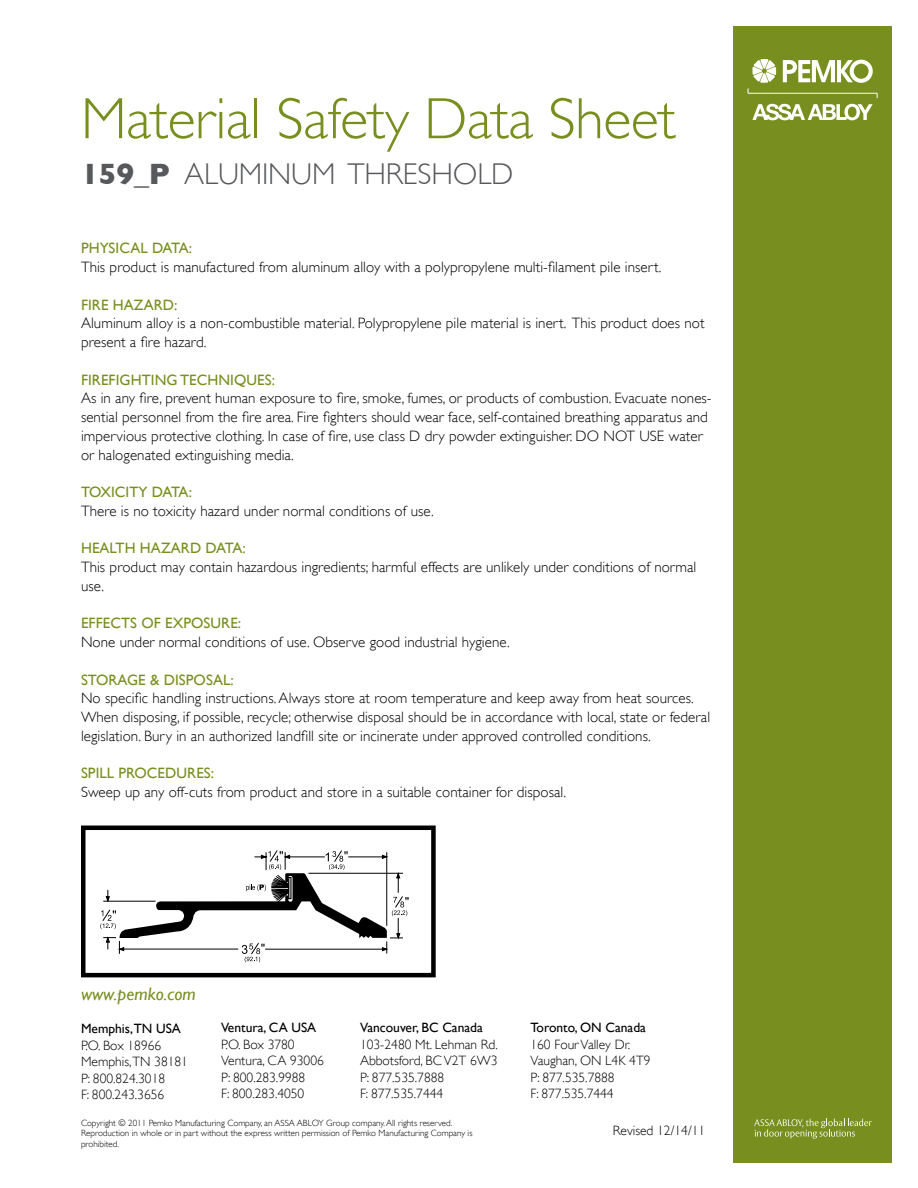
<style>
.page{position:relative;width:918px;height:1188px;background:#fff}
.page>*{position:absolute;margin:0;border:0;box-sizing:border-box;transform-origin:0 0}
.t1{font:300 58.5px "Gill Sans";letter-spacing:-.01em;color:#788e1e}
.t2{font:300 30px "Gill Sans";letter-spacing:-.005em;color:#57585b}
.t3{font:italic 18px "Gill Sans";letter-spacing:.005em;color:#788e1e}
.t4{font:300 15px/18.8px "Gill Sans";letter-spacing:.005em;color:#000}
.t5{font:15px "Gill Sans";letter-spacing:.005em;color:#788e1e}
.t6{font:15px "Gill Sans";letter-spacing:-.025em;color:#788e1e}
.t7{font:300 13.5px/16.5px "Gill Sans";color:#000}
.t8{font:13.5px "Gill Sans";color:#000}
.t9{font:300 9px/10.5px "Gill Sans";color:#000}
.s1{font-weight:700}
</style>
<div class="page">
<div style="left:733px;top:26px;width:159px;height:1136px;background:#788e1e"></div>
<svg style="left:754px;top:1119px;width:118px;height:20px"></svg>
<svg style="left:752px;top:104px;width:121px;height:16px"></svg>
<svg style="left:748px;top:59px;width:130px;height:39px"></svg>
<div style="left:81px;top:826px;width:355px;height:151px;border:5px solid #000"></div>
<svg style="left:100px;top:850px;width:309px;height:112px"></svg>
<h1 class="t1" style="left:81px;top:85px;width:596px">Material Safety Data Sheet</h1>
<h2 class="t2" style="left:81px;top:157px;width:434px"><span class="s1">159_P</span> ALUMINUM THRESHOLD</h2>
<p class="t5" style="left:81px;top:239px;width:113px">PHYSICAL DATA:</p>
<p class="t4" style="left:81px;top:258px;width:582px">This product is manufactured from aluminum alloy with a polypropylene multi-filament pile insert.</p>
<p class="t5" style="left:81px;top:296px;width:98px">FIRE HAZARD:</p>
<p class="t4" style="left:81px;top:314px;width:625px">Aluminum alloy is a non-combustible material. Polypropylene pile material is inert. This product does not present a fire hazard.</p>
<p class="t5" style="left:81px;top:371px;width:196px">FIREFIGHTING TECHNIQUES:</p>
<p class="t4" style="left:81px;top:389px;width:632px">As in any fire, prevent human exposure to fire, smoke, fumes, or products of combustion. Evacuate nones&shy;sential personnel from the fire area. Fire fighters should wear face, self-contained breathing apparatus and impervious protective clothing. In case of fire, use class D dry powder extinguisher. DO NOT USE water or halogenated extinguishing media.</p>
<p class="t6" style="left:81px;top:483px;width:113px">TOXICITY DATA:</p>
<p class="t4" style="left:81px;top:501px;width:354px">There is no toxicity hazard under normal conditions of use.</p>
<p class="t5" style="left:81px;top:539px;width:166px">HEALTH HAZARD DATA:</p>
<p class="t4" style="left:81px;top:558px;width:617px">This product may contain hazardous ingredients; harmful effects are unlikely under conditions of normal use.</p>
<p class="t5" style="left:81px;top:614px;width:162px">EFFECTS OF EXPOSURE:</p>
<p class="t4" style="left:81px;top:633px;width:430px">None under normal conditions of use. Observe good industrial hygiene.</p>
<p class="t5" style="left:81px;top:671px;width:154px">STORAGE &amp; DISPOSAL:</p>
<p class="t4" style="left:81px;top:689px;width:631px">No specific handling instructions. Always store at room temperature and keep away from heat sources.<br>When disposing, if possible, recycle; otherwise disposal should be in accordance with local, state or federal legislation. Bury in an authorized landfill site or incinerate under approved controlled conditions.</p>
<p class="t5" style="left:81px;top:764px;width:135px">SPILL PROCEDURES:</p>
<p class="t4" style="left:81px;top:783px;width:487px">Sweep up any off-cuts from product and store in a suitable container for disposal.</p>
<p class="t3" style="left:81px;top:983px;width:116px">www.pemko.com</p>
<p class="t8" style="left:81px;top:1021px;width:101px">Memphis,TN USA</p>
<p class="t7" style="left:81px;top:1037px;width:109px">P.O. Box 18966<br>Memphis,TN 38181<br>P: 800.824.3018<br>F: 800.243.3656</p>
<p class="t8" style="left:221px;top:1020px;width:97px">Ventura, CA USA</p>
<p class="t7" style="left:221px;top:1036px;width:104px">P.O. Box 3780<br>Ventura, CA 93006<br>P: 800.283.9988<br>F: 800.283.4050</p>
<p class="t8" style="left:360px;top:1020px;width:124px">Vancouver, BC Canada</p>
<p class="t7" style="left:360px;top:1036px;width:139px">103-2480 Mt. Lehman Rd.<br>Abbotsford, BC V2T 6W3<br>P: 877.535.7888<br>F: 877.535.7444</p>
<p class="t9" style="left:81px;top:1117px;width:393px">Copyright © 2011 Pemko Manufacturing Company, an ASSA ABLOY Group company. All rights reserved.<br>Reproduction in whole or in part without the express written permission of Pemko Manufacturing Company is prohibited.</p>
<p class="t8" style="left:530px;top:1020px;width:117px">Toronto, ON Canada</p>
<p class="t7" style="left:530px;top:1036px;width:122px">160 Four Valley Dr.<br>Vaughan, ON L4K 4T9<br>P: 877.535.7888<br>F: 877.535.7444</p>
<p class="t7" style="left:613px;top:1123px;width:94px">Revised 12/14/11</p>
</div>
